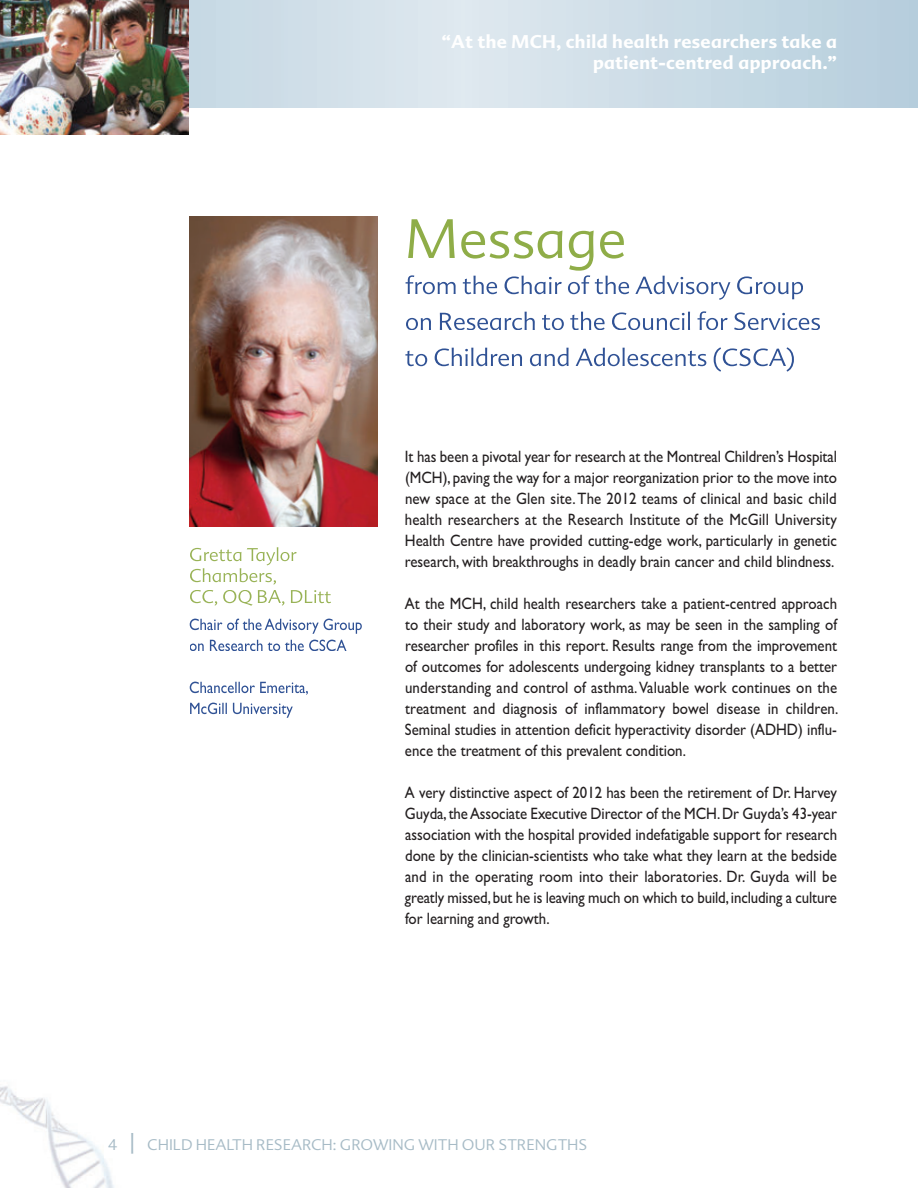
<style>
.page{position:relative;width:918px;height:1188px;background:#fff}
.page>*{position:absolute;margin:0;border:0;box-sizing:border-box;transform-origin:0 0}
.t1{font:300 54px "Advert";color:#8fad48}
.t2{font:700 18px/21px "Advert";letter-spacing:.025em;color:#fff;text-align:right}
.t3{font:16.5px/21px "Gill Sans";color:#231f20;text-align:justify;scale:.9 1}
.t4{font:300 15px "Advert";color:#a7bbc6}
.s1{font-size:21px}
</style>
<div class="page">
<svg style="left:189px;top:0;width:729px;height:108px;background:#ccdce7"></svg>
<img style="left:0;top:1086px;width:114px;height:102px">
<svg style="left:406px;top:275px;width:146px;height:19px"></svg>
<svg style="left:406px;top:312px;width:158px;height:18px"></svg>
<svg style="left:405px;top:348px;width:150px;height:18px"></svg>
<img style="left:189px;top:216px;width:189px;height:311px">
<svg style="left:190px;top:547px;width:141px;height:59px"></svg>
<svg style="left:190px;top:619px;width:107px;height:11px"></svg>
<svg style="left:190px;top:640px;width:90px;height:11px"></svg>
<svg style="left:190px;top:682px;width:106px;height:11px"></svg>
<svg style="left:190px;top:703px;width:103px;height:15px"></svg>
<img style="left:0;top:0;width:189px;height:135px">
<p class="t2" style="left:442px;top:31px;width:397px">“At the MCH, child health researchers take a patient-centred approach.”</p>
<h1 class="t1" style="left:405px;top:208px;width:223px">Message</h1>
<p class="t3" style="left:405px;top:446px;width:482px">It has been a pivotal year for research at the Montreal Children’s Hospital (MCH), paving the way for a major reorganization prior to the move into new space at the Glen site. The 2012 teams of clinical and basic child health researchers at the Research Institute of the McGill University Health Centre have provided cutting-edge work, particularly in genetic research, with breakthroughs in deadly brain cancer and child blindness.</p>
<p class="t3" style="left:405px;top:593px;width:483px">At the MCH, child health researchers take a patient-centred approach to their study and laboratory work, as may be seen in the sampling of researcher profiles in this report. Results range from the improvement of outcomes for adolescents undergoing kidney transplants to a better understanding and control of asthma. Valuable work continues on the treatment and diagnosis of inflammatory bowel disease in children.<br>Seminal studies in attention deficit hyperactivity disorder (ADHD) influ&shy;ence the treatment of this prevalent condition.</p>
<p class="t3" style="left:405px;top:782px;width:482px">A very distinctive aspect of 2012 has been the retirement of Dr. Harvey Guyda, the Associate Executive Director of the MCH. Dr Guyda’s 43-year association with the hospital provided indefatigable support for research done by the clinician-scientists who take what they learn at the bedside and in the operating room into their laboratories. Dr. Guyda will be greatly missed, but he is leaving much on which to build, including a culture for learning and growth.</p>
<p class="t4" style="left:108px;top:1136px;width:481px">4 <span class="s1">|</span> CHILD HEALTH RESEARCH: GROWING WITH OUR STRENGTHS</p>
</div>
